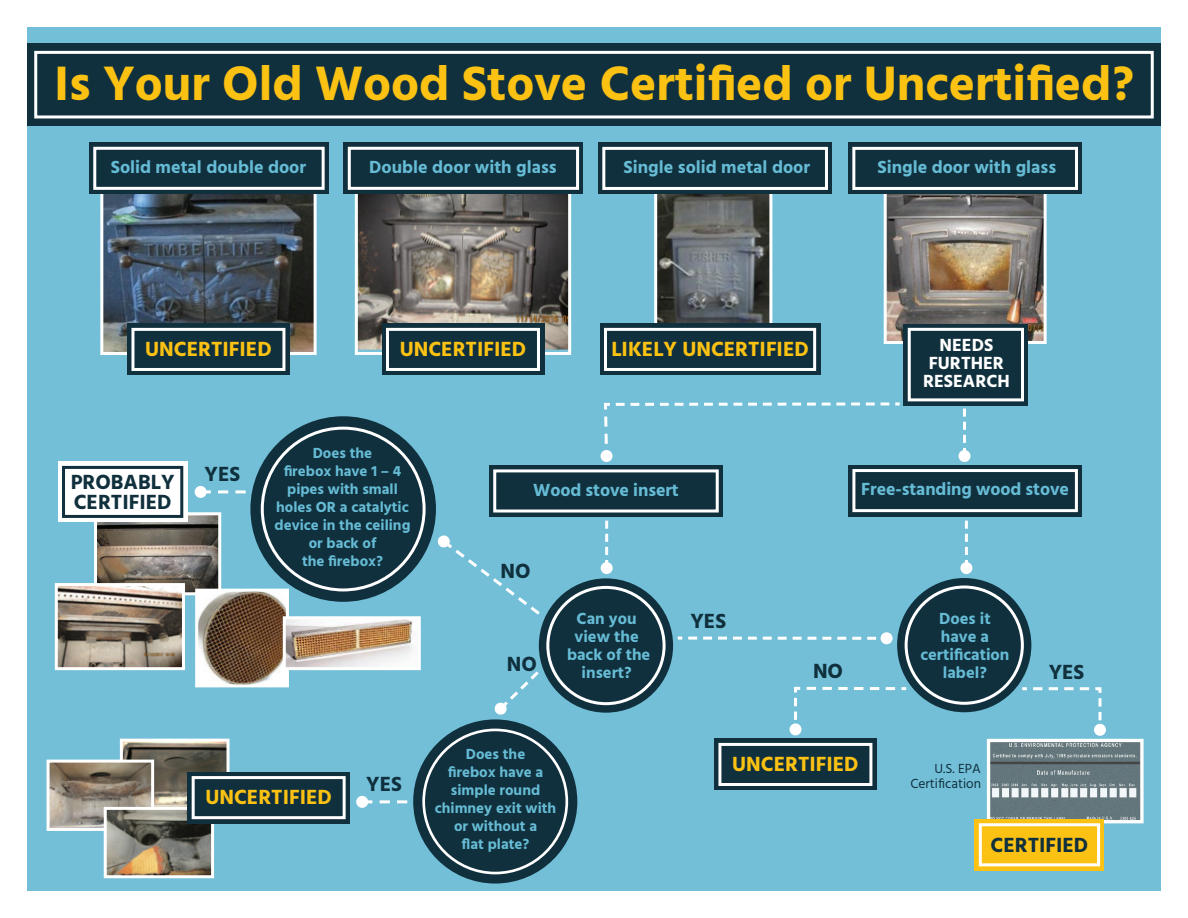
<style>
.page{position:relative;width:1188px;height:918px;background:#fff}
.page>*{position:absolute;margin:0;border:0;box-sizing:border-box;transform-origin:0 0}
.t1{font:700 49.5px "Hind";color:#fbc213}
.t2{font:700 21px "Hind";color:#fbc213}
.t3{font:700 21px/19.5px "Hind";color:#10303d}
.t4{font:700 18px "Hind";color:#66bbd5}
.t5{font:700 18px/18px "Hind";color:#fff;text-align:center}
.t6{font:700 16.5px/18px "Hind";color:#66bbd5;text-align:center}
.t7{font:700 15px/18px "Hind";color:#66bbd5;text-align:center}
.t8{font:13.5px/15px "Hind";color:#10303d;text-align:right}
</style>
<div class="page">
<div style="left:27px;top:27px;width:1134px;height:864px;background:#73bfd8"></div>
<img style="left:104px;top:194px;width:209px;height:157px">
<div style="left:100px;top:188px;width:217px;height:167px;border:3px solid #fff"></div>
<div style="left:89px;top:143px;width:240px;height:51px;background:#10303d"></div>
<div style="left:93px;top:147px;width:232px;height:43px;border:3px solid #fff"></div>
<img style="left:359px;top:194px;width:208px;height:157px">
<div style="left:355px;top:188px;width:216px;height:167px;border:3px solid #fff"></div>
<div style="left:344px;top:143px;width:239px;height:51px;background:#10303d"></div>
<div style="left:348px;top:147px;width:231px;height:43px;border:3px solid #fff"></div>
<img style="left:658px;top:194px;width:110px;height:130px">
<div style="left:654px;top:185px;width:118px;height:167px;border:3px solid #fff"></div>
<div style="left:599px;top:143px;width:233px;height:51px;background:#10303d"></div>
<div style="left:602px;top:147px;width:226px;height:43px;border:3px solid #fff"></div>
<div style="left:714px;top:739px;width:163px;height:51px;background:#10303d"></div>
<div style="left:718px;top:743px;width:154px;height:43px;border:3px solid #fff"></div>
<svg style="left:207px;top:490px;width:39px;height:3px"></svg>
<div style="left:195px;top:486px;width:12px;height:12px;background:#fff;border-radius:50%"></div>
<img style="left:888px;top:194px;width:155px;height:146px">
<div style="left:884px;top:187px;width:163px;height:157px;border:3px solid #fff"></div>
<svg style="left:602px;top:402px;width:298px;height:50px"></svg>
<div style="left:601px;top:450px;width:12px;height:12px;background:#fff;border-radius:50%"></div>
<div style="left:904px;top:324px;width:124px;height:82px;background:#10303d"></div>
<div style="left:908px;top:328px;width:116px;height:73px;border:3px solid #fff"></div>
<img style="left:991px;top:743px;width:149px;height:76px">
<div style="left:987px;top:739px;width:157px;height:84px;border:3px solid #fff"></div>
<div style="left:975px;top:819px;width:129px;height:51px;background:#fbc213"></div>
<div style="left:979px;top:823px;width:121px;height:43px;border:3px solid #fff"></div>
<img style="left:98px;top:516px;width:119px;height:75px">
<div style="left:94px;top:512px;width:127px;height:83px;border:3px solid #fff"></div>
<img style="left:59px;top:587px;width:122px;height:79px">
<div style="left:55px;top:583px;width:130px;height:87px;border:3px solid #fff"></div>
<img style="left:199px;top:593px;width:86px;height:90px">
<div style="left:195px;top:589px;width:94px;height:98px;border:3px solid #fff"></div>
<img style="left:287px;top:620px;width:130px;height:46px">
<div style="left:283px;top:616px;width:138px;height:54px;border:3px solid #fff"></div>
<div style="left:58px;top:462px;width:129px;height:60px;background:#fff"></div>
<div style="left:62px;top:466px;width:121px;height:52px;border:3px solid #10303d"></div>
<div style="left:127px;top:324px;width:163px;height:51px;background:#10303d"></div>
<div style="left:131px;top:328px;width:154px;height:43px;border:3px solid #fff"></div>
<div style="left:382px;top:324px;width:162px;height:51px;background:#10303d"></div>
<div style="left:386px;top:328px;width:154px;height:43px;border:3px solid #fff"></div>
<div style="left:600px;top:324px;width:220px;height:51px;background:#10303d"></div>
<div style="left:604px;top:328px;width:212px;height:43px;border:3px solid #fff"></div>
<div style="left:27px;top:44px;width:1134px;height:82px;background:#10303d"></div>
<div style="left:34px;top:51px;width:1120px;height:67px;border:3px solid #fff"></div>
<div style="left:848px;top:465px;width:234px;height:51px;background:#10303d"></div>
<div style="left:852px;top:469px;width:226px;height:43px;border:3px solid #fff"></div>
<div style="left:489px;top:465px;width:234px;height:52px;background:#10303d"></div>
<div style="left:493px;top:469px;width:226px;height:44px;border:3px solid #fff"></div>
<svg style="left:793px;top:686px;width:114px;height:46px"></svg>
<div style="left:790px;top:723px;width:12px;height:12px;background:#fff;border-radius:50%"></div>
<svg style="left:1022px;top:687px;width:81px;height:46px"></svg>
<div style="left:1094px;top:724px;width:12px;height:12px;background:#fff;border-radius:50%"></div>
<div style="left:897px;top:578px;width:134px;height:134px;background:#10303d;border-radius:50%"></div>
<div style="left:905px;top:586px;width:119px;height:119px;border:3px solid #fff;border-radius:50%"></div>
<svg style="left:963px;top:409px;width:3px;height:41px"></svg>
<div style="left:959px;top:450px;width:12px;height:12px;background:#fff;border-radius:50%"></div>
<div style="left:849px;top:143px;width:233px;height:51px;background:#10303d"></div>
<div style="left:852px;top:147px;width:226px;height:43px;border:3px solid #fff"></div>
<svg style="left:678px;top:637px;width:4px;height:3px"></svg>
<svg style="left:688px;top:637px;width:193px;height:3px"></svg>
<div style="left:881px;top:632px;width:12px;height:12px;background:#fff;border-radius:50%"></div>
<div style="left:539px;top:578px;width:134px;height:135px;background:#10303d;border-radius:50%"></div>
<div style="left:546px;top:586px;width:120px;height:119px;border:3px solid #fff;border-radius:50%"></div>
<svg style="left:437px;top:535px;width:103px;height:80px"></svg>
<div style="left:250px;top:416px;width:186px;height:186px;background:#10303d;border-radius:50%"></div>
<div style="left:261px;top:427px;width:165px;height:164px;border:3px solid #fff;border-radius:50%"></div>
<div style="left:413px;top:719px;width:164px;height:165px;background:#10303d;border-radius:50%"></div>
<div style="left:422px;top:729px;width:146px;height:145px;border:3px solid #fff;border-radius:50%"></div>
<svg style="left:494px;top:671px;width:45px;height:44px"></svg>
<img style="left:124px;top:743px;width:102px;height:63px">
<div style="left:120px;top:739px;width:110px;height:71px;border:3px solid #fff"></div>
<img style="left:51px;top:764px;width:99px;height:63px">
<div style="left:47px;top:760px;width:107px;height:71px;border:3px solid #fff"></div>
<svg style="left:368px;top:800px;width:39px;height:3px"></svg>
<div style="left:356px;top:796px;width:12px;height:12px;background:#fff;border-radius:50%"></div>
<img style="left:108px;top:811px;width:102px;height:63px">
<div style="left:104px;top:807px;width:110px;height:71px;border:3px solid #fff"></div>
<div style="left:188px;top:772px;width:162px;height:51px;background:#10303d"></div>
<div style="left:192px;top:776px;width:154px;height:43px;border:3px solid #fff"></div>
<svg style="left:965px;top:521px;width:3px;height:41px"></svg>
<div style="left:960px;top:562px;width:12px;height:12px;background:#fff;border-radius:50%"></div>
<svg style="left:605px;top:521px;width:3px;height:41px"></svg>
<div style="left:601px;top:562px;width:12px;height:12px;background:#fff;border-radius:50%"></div>
<h1 class="t1" style="left:54px;top:54px;width:1081px">Is Your Old Wood Stove Certified or Uncertified?</h1>
<p class="t4" style="left:111px;top:156px;width:197px">Solid metal double door</p>
<p class="t4" style="left:369px;top:156px;width:189px">Double door with glass</p>
<p class="t4" style="left:624px;top:156px;width:188px">Single solid metal door</p>
<p class="t4" style="left:878px;top:156px;width:180px">Single door with glass</p>
<h2 class="t2" style="left:145px;top:337px;width:128px">UNCERTIFIED</h2>
<h2 class="t2" style="left:400px;top:337px;width:128px">UNCERTIFIED</h2>
<h2 class="t2" style="left:611px;top:337px;width:199px">LIKELY UNCERTIFIED</h2>
<p class="t5" style="left:923px;top:336px;width:88px">NEEDS<br>FURTHER<br>RESEARCH</p>
<h2 class="t3" style="left:71px;top:472px;width:105px">PROBABLY<br>CERTIFIED</h2>
<h2 class="t3" style="left:205px;top:464px;width:37px">YES</h2>
<p class="t7" style="left:275px;top:444px;width:137px">Does the<br>firebox have 4–1 pipes with small holes OR a catalytic device in the ceiling or back of<br>the firebox?</p>
<p class="t4" style="left:533px;top:479px;width:147px">Wood stove insert</p>
<h2 class="t3" style="left:500px;top:561px;width:32px">NO</h2>
<h2 class="t3" style="left:507px;top:654px;width:32px">NO</h2>
<p class="t6" style="left:567px;top:610px;width:85px">Can you view the back of the insert?</p>
<h2 class="t3" style="left:690px;top:611px;width:37px">YES</h2>
<p class="t4" style="left:861px;top:479px;width:209px">Free-standing wood stove</p>
<h2 class="t3" style="left:813px;top:661px;width:32px">NO</h2>
<p class="t6" style="left:920px;top:610px;width:91px">Does it have a certification label?</p>
<h2 class="t3" style="left:1049px;top:662px;width:37px">YES</h2>
<h2 class="t2" style="left:205px;top:785px;width:128px">UNCERTIFIED</h2>
<h2 class="t3" style="left:366px;top:774px;width:37px">YES</h2>
<p class="t7" style="left:435px;top:744px;width:123px">Does the<br>firebox have a simple round chimney exit with or without a<br>flat plate?</p>
<h2 class="t2" style="left:732px;top:752px;width:128px">UNCERTIFIED</h2>
<p class="t8" style="left:910px;top:761px;width:72px">U .S. EPA<br>Certification</p>
<h2 class="t3" style="left:991px;top:835px;width:99px">CERTIFIED</h2>
</div>
